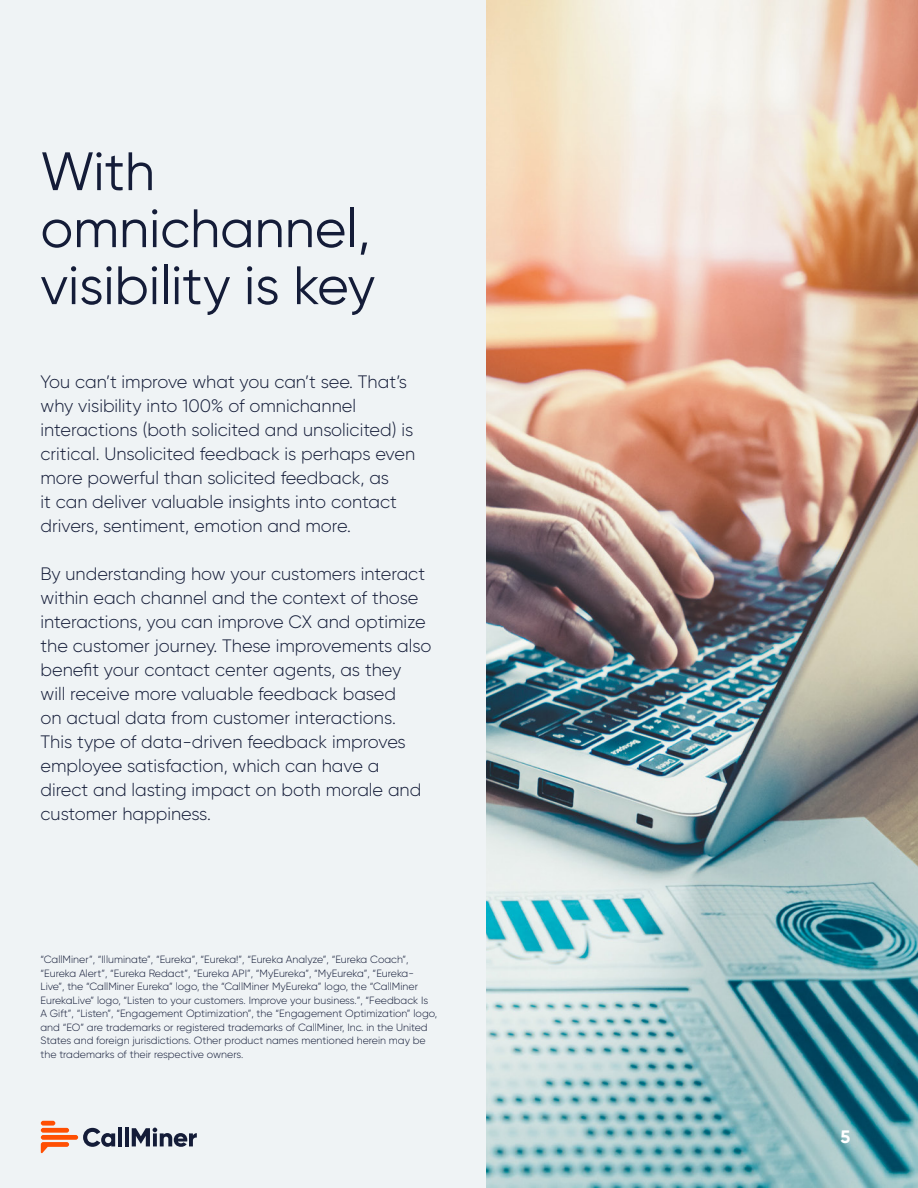
<style>
.page{position:relative;width:918px;height:1188px;background:#eff3f5}
.page>*{position:absolute;margin:0;border:0;box-sizing:border-box;transform-origin:0 0}
.H3_-_New_Chapter_-_B{font:54px/57px "Gilroy";color:#141c38}
.BODY_COPY{font:300 18px/24px "Gilroy";color:#141c38}
.t1{font:700 18px "Gilroy";color:#fff}
.H3-_BLUE_CHAPTER_-_N{font:300 10.5px/13.5px "Gilroy";color:#141c38}
</style>
<div class="page">
<img style="left:486px;top:0;width:432px;height:1188px">
<div style="left:41px;top:1128px;width:28px;height:5px;background:#ff4f03;border-radius:2px"></div>
<svg style="left:41px;top:1142px;width:28px;height:12px"></svg>
<div style="left:41px;top:1121px;width:14px;height:5px;background:#ff4f03;border-radius:2px"></div>
<div style="left:41px;top:1135px;width:37px;height:5px;background:#ff4f03;border-radius:2px"></div>
<svg style="left:83px;top:1128px;width:32px;height:19px"></svg>
<hr style="left:118px;top:1127px;width:4px;height:19px;background:#141c38">
<hr style="left:125px;top:1127px;width:4px;height:19px;background:#141c38">
<svg style="left:132px;top:1128px;width:65px;height:19px"></svg>
<p class="H3_-_New_Chapter_-_B" style="left:40px;top:142px;width:336px">With omnichannel, visibility is key</p>
<p class="BODY_COPY" style="left:40px;top:369px;width:376px">You can’t improve what you can’t see. That’s why visibility into 100% of omnichannel interactions (both solicited and unsolicited) is critical. Unsolicited feedback is perhaps even more powerful than solicited feedback, as<br>it can deliver valuable insights into contact drivers, sentiment, emotion and more.</p>
<p class="BODY_COPY" style="left:40px;top:561px;width:392px">By understanding how your customers interact within each channel and the context of those interactions, you can improve CX and optimize the customer journey. These improvements also benefit your contact center agents, as they<br>will receive more valuable feedback based<br>on actual data from customer interactions.<br>This type of data-driven feedback improves employee satisfaction, which can have a direct and lasting impact on both morale and customer happiness.</p>
<p class="H3-_BLUE_CHAPTER_-_N" style="left:40px;top:953px;width:398px">“CallMiner”, “Illuminate”, “Eureka”, “Eureka!”, “Eureka Analyze”, “Eureka Coach”, “Eureka Alert”, “Eureka Redact”, “Eureka API”, “MyEureka”, “MyEureka”, “Eureka-Live”, the “CallMiner Eureka” logo, the “CallMiner MyEureka” logo, the “CallMiner EurekaLive” logo, “Listen to your customers. Improve your business.”, “Feedback Is A Gift”, “Listen”, “Engagement Optimization”, the “Engagement Optimization” logo, and “EO” are trademarks or registered trademarks of CallMiner, Inc. in the United States and foreign jurisdictions. Other product names mentioned herein may be the trademarks of their respective owners.</p>
<p class="t1" style="left:841px;top:1125px;width:11px">5</p>
</div>
